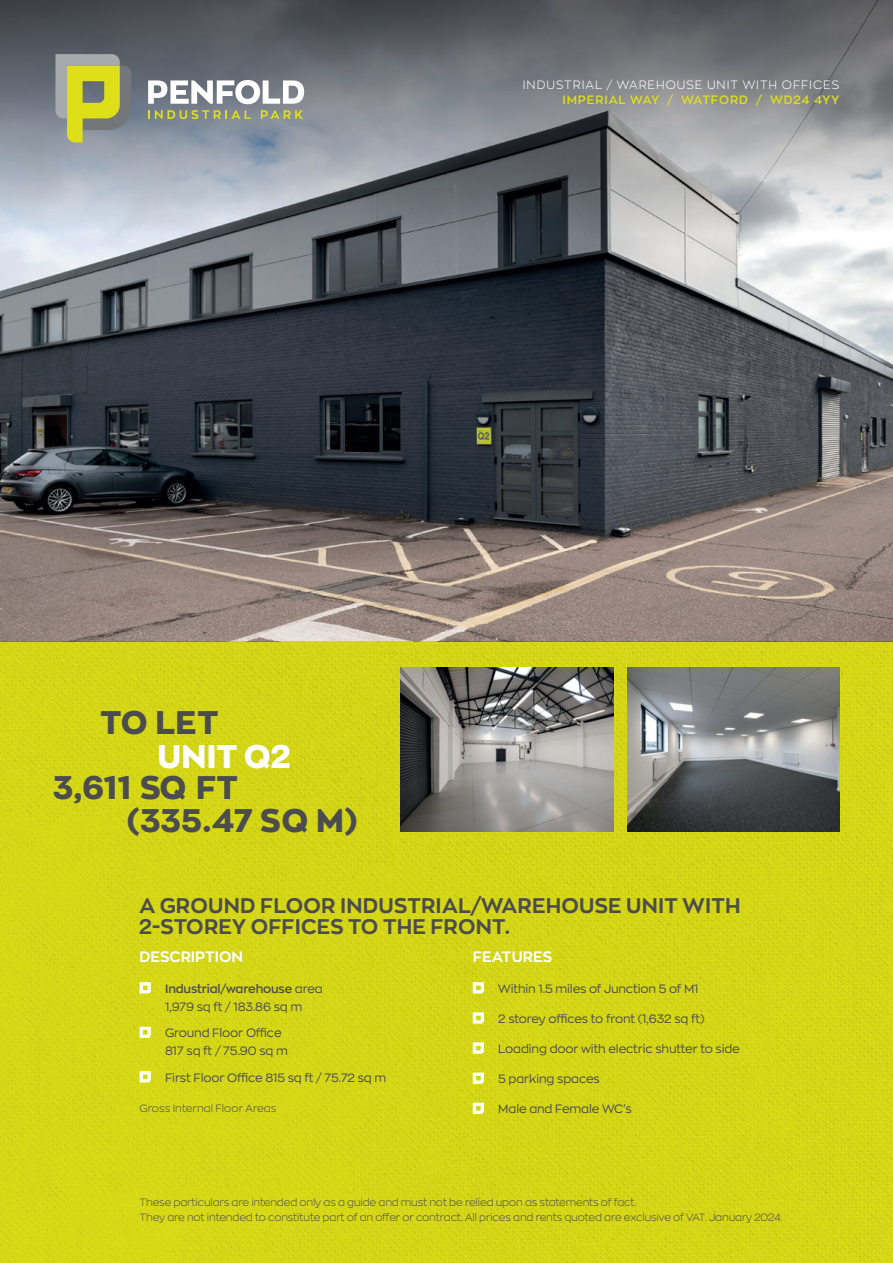
<style>
.page{position:relative;width:893px;height:1263px;background:#fff}
.page>*{position:absolute;margin:0;border:0;box-sizing:border-box;transform-origin:0 0}
.t1{font:800 32.55px/33px "Zona Pro";letter-spacing:.02em;color:#4b4c4d}
.t2{font:800 32.55px "Zona Pro";color:#fff}
.t3{font:700 21px/21px "Zona Pro";letter-spacing:.01em;color:#4b4c4d}
.t4{font:700 15px "Zona Pro";color:#fff}
.t5{font:12px/18px "Zona Pro";letter-spacing:-.01em;color:#4b4c4d}
.t6{font:300 12px "Zona Pro";letter-spacing:.08em;color:#fff}
.t7{font:600 12px "Zona Pro";letter-spacing:.08em;color:#dedf18}
.t8{font:300 10.5px/15px "Zona Pro";letter-spacing:-.01em;color:#4b4c4d}
.s1{font-weight:600}
</style>
<div class="page">
<img style="left:0;top:232px;width:893px;height:409px">
<div style="left:0;top:641px;width:893px;height:622px;background:#d5d717"></div>
<img style="left:401px;top:668px;width:212px;height:164px">
<svg style="left:0;top:0;width:893px;height:232px;background:#80848a"></svg>
<svg style="left:148px;top:80px;width:156px;height:24px"></svg>
<svg style="left:55px;top:54px;width:86px;height:88px;background:#a2a666"></svg>
<svg style="left:148px;top:110px;width:103px;height:9px"></svg>
<svg style="left:261px;top:110px;width:42px;height:9px"></svg>
<img style="left:627px;top:668px;width:213px;height:164px">
<svg style="left:140px;top:982px;width:11px;height:11px"></svg>
<svg style="left:140px;top:1027px;width:11px;height:11px"></svg>
<svg style="left:140px;top:1071px;width:11px;height:11px"></svg>
<svg style="left:473px;top:982px;width:11px;height:11px"></svg>
<svg style="left:473px;top:1012px;width:11px;height:11px"></svg>
<svg style="left:473px;top:1042px;width:11px;height:12px"></svg>
<svg style="left:473px;top:1072px;width:11px;height:12px"></svg>
<svg style="left:473px;top:1103px;width:11px;height:11px"></svg>
<p class="t6" style="left:523px;top:77px;width:318px">INDUSTRIAL / WAREHOUSE UNIT WITH OFFICES</p>
<p class="t7" style="left:562px;top:91px;width:278px">IMPERIAL WAY / WATFORD / WD24 4YY</p>
<h1 class="t1" style="left:100px;top:705px;width:119px">TO LET</h1>
<h1 class="t2" style="left:157px;top:735px;width:135px">UNIT Q2</h1>
<h1 class="t1" style="left:127px;top:770px;width:231px;text-indent:-74px">3,611 SQ FT (335.47 SQ M)</h1>
<h2 class="t3" style="left:139px;top:894px;width:603px">A GROUND FLOOR INDUSTRIAL/WAREHOUSE UNIT WITH<br>2-STOREY OFFICES TO THE FRONT.</h2>
<p class="t4" style="left:140px;top:947px;width:105px">DESCRIPTION</p>
<p class="t5" style="left:165px;top:979px;width:159px"><span class="s1">Industrial/warehouse</span> area<br>1,979 sq ft / 183.86 sq m</p>
<p class="t5" style="left:165px;top:1024px;width:124px">Ground Floor Office<br>817 sq ft / 75.90 sq m</p>
<p class="t5" style="left:165px;top:1068px;width:223px">First Floor Office 815 sq ft / 75.72 sq m</p>
<p class="t8" style="left:140px;top:1100px;width:138px">Gross Internal Floor Areas</p>
<p class="t4" style="left:473px;top:947px;width:81px">FEATURES</p>
<p class="t5" style="left:498px;top:979px;width:202px">Within 1.5 miles of Junction 5 of M1</p>
<p class="t5" style="left:498px;top:1009px;width:208px">2 storey offices to front (1,632 sq ft)</p>
<p class="t5" style="left:498px;top:1039px;width:243px">Loading door with electric shutter to side</p>
<p class="t5" style="left:498px;top:1069px;width:103px">5 parking spaces</p>
<p class="t5" style="left:498px;top:1099px;width:135px">Male and Female WC’s</p>
<p class="t8" style="left:140px;top:1194px;width:645px">These particulars are intended only as a guide and must not be relied upon as statements of fact.<br>They are not intended to constitute part of an offer or contract. All prices and rents quoted are exclusive of VAT. January 2024.</p>
</div>
